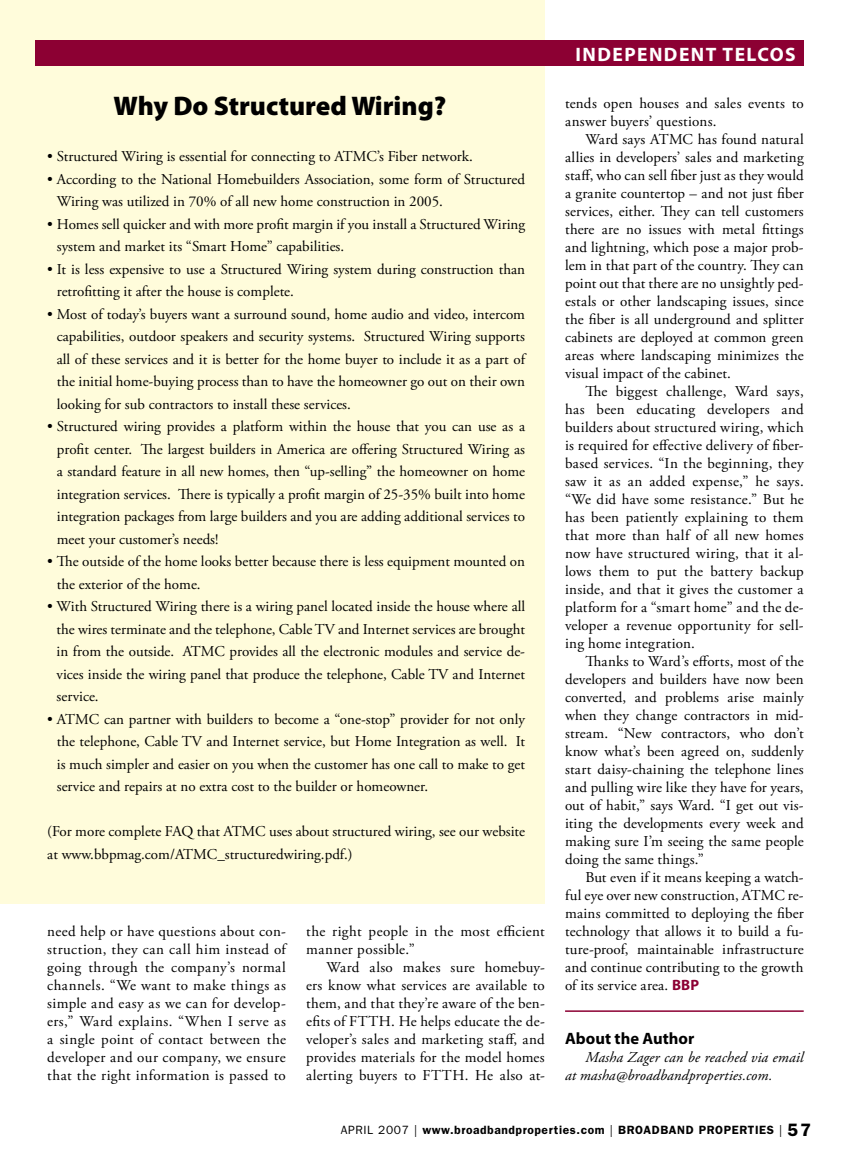
<style>
.page{position:relative;width:851px;height:1161px;background:#fff}
.page>*{position:absolute;margin:0;border:0;box-sizing:border-box;transform-origin:0 0}
.t1{font:900 27px "Myriad Pro";color:#000}
.t2{font:700 19.5px "Myriad Pro";letter-spacing:.075em;color:#fff}
.t3{font:700 16.5px "Myriad Pro";color:#000}
.t4{font:15px/18px "Adobe Garamond Pro";color:#000;text-align:justify}
.t5{font:italic 15px/18px "Adobe Garamond Pro";letter-spacing:.005em;color:#000}
.t6{font:15px/18px "Adobe Garamond Pro";letter-spacing:.025em;color:#000}
.t7{font:600 12px "Franklin Gothic";letter-spacing:.05em;color:#000}
.s1{font-family:"Myriad Pro";font-weight:700;color:#8c0033}
.s2{font-weight:400}
.s3{font-size:18px}
</style>
<div class="page">
<div style="left:0;top:0;width:544px;height:904px;background:#fffcdb"></div>
<hr style="left:565px;top:1010px;width:238px;height:2px;background:#8c0033">
<div style="left:35px;top:40px;width:768px;height:26px;background:#8c0033"></div>
<h1 class="t1" style="left:113px;top:88px;width:334px">Why Do Structured Wiring?</h1>
<p class="t4" style="left:47px;top:148px;width:427px">• Structured Wiring is essential for connecting to ATMC’s Fiber network.</p>
<p class="t4" style="left:57px;top:168px;width:469px;line-height:22.5px;text-indent:-10px">• According to the National Homebuilders Association, some form of Structured<br>Wiring was utilized in 70% of all new home construction in 2005.</p>
<p class="t4" style="left:57px;top:213px;width:470px;line-height:22.5px;text-indent:-10px">• Homes sell quicker and with more profit margin if you install a Structured Wiring system and market its “Smart Home” capabilities.</p>
<p class="t4" style="left:57px;top:258px;width:470px;line-height:22.5px;text-indent:-10px">• It is less expensive to use a Structured Wiring system during construction than retrofitting it after the house is complete.</p>
<p class="t4" style="left:57px;top:303px;width:470px;line-height:22.5px;text-indent:-10px">• Most of today’s buyers want a surround sound, home audio and video, intercom capabilities, outdoor speakers and security systems. Structured Wiring supports all of these services and it is better for the home buyer to include it as a part of the initial home-buying process than to have the homeowner go out on their own looking for sub contractors to install these services.</p>
<p class="t4" style="left:57px;top:416px;width:470px;line-height:22.5px;text-indent:-10px">• Structured wiring provides a platform within the house that you can use as a profit center. The largest builders in America are offering Structured Wiring as a standard feature in all new homes, then “up-selling” the homeowner on home integration services. There is typically a profit margin of 25-35% built into home integration packages from large builders and you are adding additional services to meet your customer’s needs!</p>
<p class="t4" style="left:57px;top:551px;width:469px;line-height:22.5px;text-indent:-10px">• The outside of the home looks better because there is less equipment mounted on the exterior of the home.</p>
<p class="t4" style="left:57px;top:596px;width:470px;line-height:22.5px;text-indent:-9px">• With Structured Wiring there is a wiring panel located inside the house where all the wires terminate and the telephone, Cable TV and Internet services are brought in from the outside. ATMC provides all the electronic modules and service de&shy;vices inside the wiring panel that produce the telephone, Cable TV and Internet service.</p>
<p class="t4" style="left:57px;top:708px;width:470px;line-height:22.5px;text-indent:-10px">• ATMC can partner with builders to become a “one-stop” provider for not only the telephone, Cable TV and Internet service, but Home Integration as well. It is much simpler and easier on you when the customer has one call to make to get service and repairs at no extra cost to the builder or homeowner.</p>
<p class="t4" style="left:47px;top:821px;width:479px;line-height:22.5px">(For more complete FAQ that ATMC uses about structured wiring, see our website at www.bbpmag.com/ATMC_structuredwiring.pdf.)</p>
<p class="t4" style="left:47px;top:923px;width:240px">need help or have questions about con&shy;struction, they can call him instead of going through the company’s normal channels. “We want to make things as simple and easy as we can for develop&shy;ers,” Ward explains. “When I serve as a single point of contact between the developer and our company, we ensure that the right information is passed to</p>
<p class="t6" style="left:306px;top:923px;width:240px">the right people in the most efficient manner possible.”</p>
<p class="t4" style="left:306px;top:959px;width:240px;text-indent:20px">Ward also makes sure homebuy&shy;ers know what services are available to them, and that they’re aware of the ben&shy;efits of FTTH. He helps educate the de&shy;veloper’s sales and marketing staff, and provides materials for the model homes alerting buyers to FTTH. He also at-</p>
<h2 class="t2" style="left:575px;top:42px;width:222px">INDEPENDENT TELCOS</h2>
<p class="t4" style="left:565px;top:95px;width:240px">tends open houses and sales events to answer buyers’ questions.</p>
<p class="t4" style="left:565px;top:131px;width:240px;text-indent:20px">Ward says ATMC has found natural allies in developers’ sales and marketing staff, who can sell fiber just as they would a granite countertop – and not just fiber services, either. They can tell customers there are no issues with metal fittings and lightning, which pose a major prob&shy;lem in that part of the country. They can point out that there are no unsightly ped&shy;estals or other landscaping issues, since the fiber is all underground and splitter cabinets are deployed at common green areas where landscaping minimizes the visual impact of the cabinet.</p>
<p class="t4" style="left:565px;top:383px;width:240px;text-indent:20px">The biggest challenge, Ward says, has been educating developers and builders about structured wiring, which is required for effective delivery of fiber&shy;based services. “In the beginning, they saw it as an added expense,” he says. “We did have some resistance.” But he has been patiently explaining to them that more than half of all new homes now have structured wiring, that it al&shy;lows them to put the battery backup inside, and that it gives the customer a platform for a “smart home” and the de&shy;veloper a revenue opportunity for sell&shy;ing home integration.</p>
<p class="t4" style="left:565px;top:653px;width:240px;text-indent:20px">Thanks to Ward’s efforts, most of the developers and builders have now been converted, and problems arise mainly when they change contractors in mid&shy;stream. “New contractors, who don’t know what’s been agreed on, suddenly start daisy-chaining the telephone lines and pulling wire like they have for years, out of habit,” says Ward. “I get out vis&shy;iting the developments every week and making sure I’m seeing the same people doing the same things.”</p>
<p class="t4" style="left:565px;top:869px;width:240px;text-indent:20px">But even if it means keeping a watch&shy;ful eye over new construction, ATMC re&shy;mains committed to deploying the fiber technology that allows it to build a fu&shy;ture-proof, maintainable infrastructure and continue contributing to the growth of its service area. <span class="s1">BBP</span></p>
<p class="t3" style="left:565px;top:1028px;width:131px">About the Author</p>
<p class="t5" style="left:565px;top:1049px;width:240px;text-indent:20px">Masha Zager can be reached via email at masha@broadbandproperties.com.</p>
<p class="t7" style="left:341px;top:1122px;width:471px"><span class="s2">APRIL 2007 |</span> www.broadbandproperties.com <span class="s2">|</span> BROADBAND PROPERTIES <span class="s2">|</span> <span class="s3">57</span></p>
</div>
